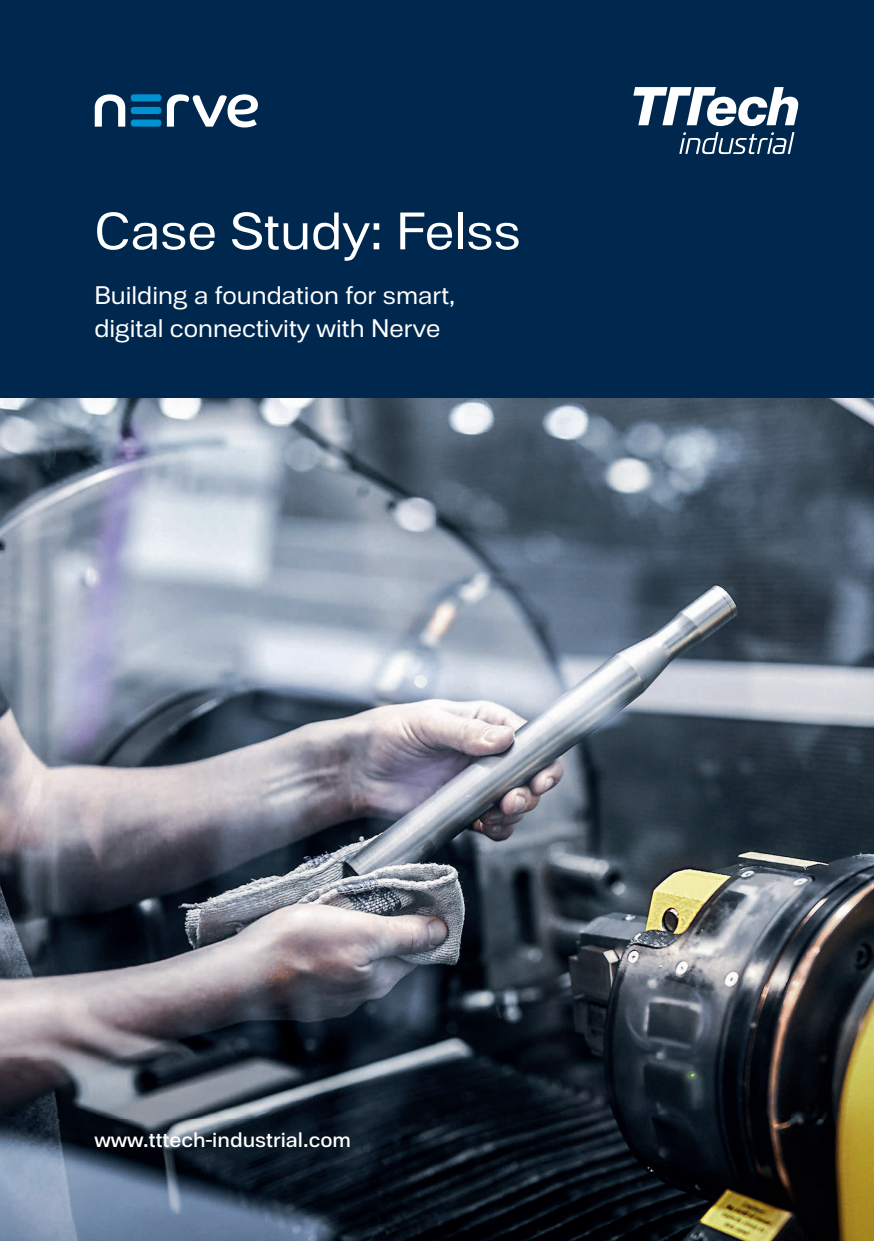
<style>
.page{position:relative;width:874px;height:1241px;background:#fff}
.page>*{position:absolute;margin:0;border:0;box-sizing:border-box;transform-origin:0 0}
.t1{font:52.5px "Substance";color:#fff}
.t2{font:25.38px/33.2px "Substance";color:#fff}
.t3{font:500 21px "Substance";color:#fff}
</style>
<div class="page">
<img style="left:0;top:397px;width:873px;height:843px">
<div style="left:0;top:0;width:873px;height:397px;background:#00284f"></div>
<svg style="left:633px;top:87px;width:164px;height:39px"></svg>
<svg style="left:679px;top:132px;width:115px;height:22px"></svg>
<svg style="left:95px;top:94px;width:30px;height:33px"></svg>
<svg style="left:167px;top:94px;width:91px;height:33px"></svg>
<div style="left:131px;top:107px;width:30px;height:7px;background:#0093d0;border-radius:3px"></div>
<div style="left:131px;top:94px;width:30px;height:7px;background:#0093d0;border-radius:3px"></div>
<div style="left:131px;top:119px;width:30px;height:8px;background:#0093d0;border-radius:3px"></div>
<h1 class="t1" style="left:94px;top:200px;width:427px">Case Study: Felss</h1>
<p class="t2" style="left:94px;top:279px;width:362px">Building a foundation for smart, digital connectivity with Nerve</p>
<p class="t3" style="left:94px;top:1126px;width:258px">www.tttech-industrial.com</p>
</div>
